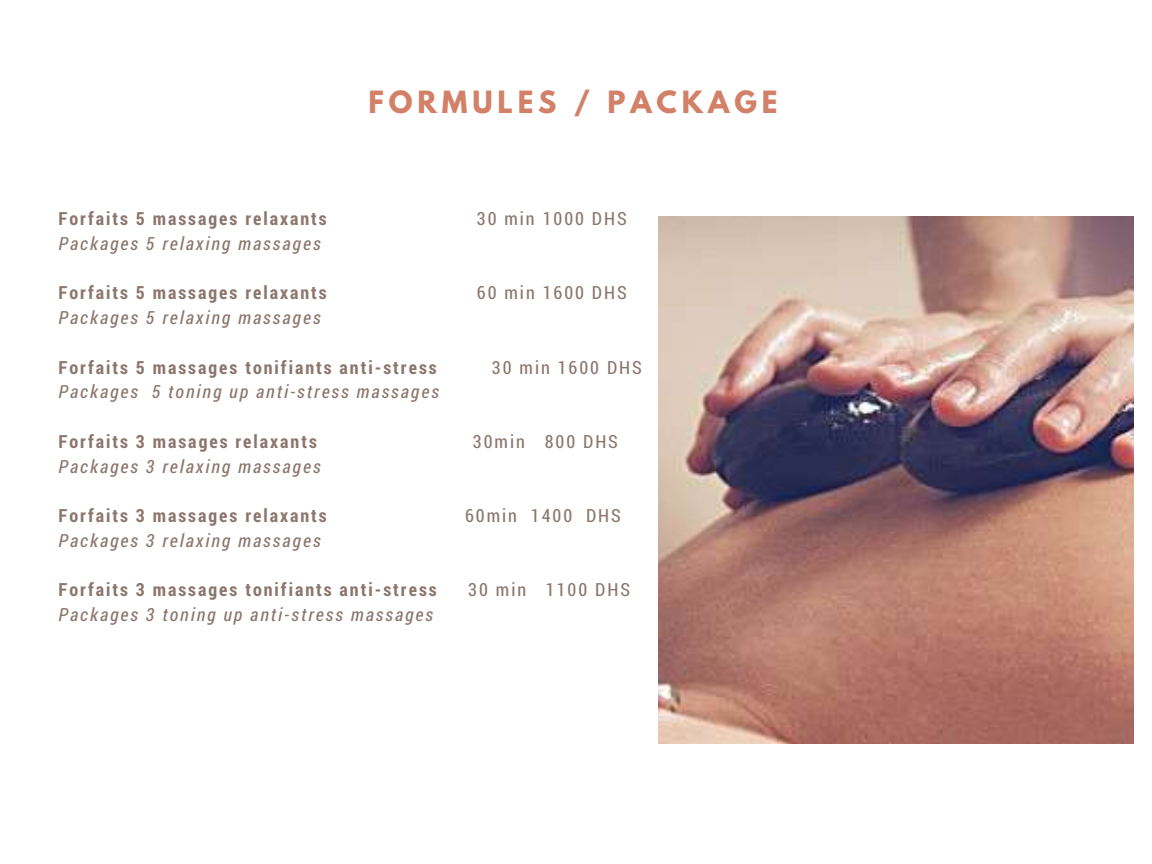
<style>
.page{position:relative;width:1152px;height:864px;background:#fff}
.page>*{position:absolute;margin:0;border:0;box-sizing:border-box;transform-origin:0 0}
.t1{font:700 27.15px "League Spartan";letter-spacing:.18em;color:#d28168}
.t2{font:700 18.15px "Roboto Condensed";letter-spacing:.11em;color:#8b766d}
.t3{font:italic 18.15px "Roboto Condensed";letter-spacing:.11em;color:#8b766d}
.t4{font:18.15px "Roboto Condensed";letter-spacing:.11em;color:#8b766d}
</style>
<div class="page">
<img style="left:658px;top:216px;width:476px;height:528px">
<h1 class="t1" style="left:368px;top:88px;width:411px">FORMULES / PACKAGE</h1>
<p class="t2" style="left:58px;top:206px;width:270px">Forfaits 5 massages relaxants</p>
<p class="t4" style="left:477px;top:206px;width:151px">30 min 1000 DHS</p>
<p class="t3" style="left:58px;top:231px;width:264px">Packages 5 relaxing massages</p>
<p class="t2" style="left:58px;top:280px;width:270px">Forfaits 5 massages relaxants</p>
<p class="t4" style="left:477px;top:280px;width:151px">60 min 1600 DHS</p>
<p class="t3" style="left:58px;top:305px;width:264px">Packages 5 relaxing massages</p>
<p class="t2" style="left:58px;top:354px;width:380px">Forfaits 5 massages tonifiants anti-stress</p>
<p class="t4" style="left:492px;top:354px;width:151px">30 min 1600 DHS</p>
<p class="t3" style="left:58px;top:379px;width:382px">Packages 5 toning up anti-stress massages</p>
<p class="t2" style="left:58px;top:429px;width:260px">Forfaits 3 masages relaxants</p>
<p class="t4" style="left:473px;top:429px;width:146px">30min 800 DHS</p>
<p class="t3" style="left:58px;top:453px;width:264px">Packages 3 relaxing massages</p>
<p class="t2" style="left:58px;top:503px;width:270px">Forfaits 3 massages relaxants</p>
<p class="t4" style="left:465px;top:503px;width:157px">60min 1400 DHS</p>
<p class="t3" style="left:58px;top:528px;width:264px">Packages 3 relaxing massages</p>
<p class="t2" style="left:58px;top:577px;width:380px">Forfaits 3 massages tonifiants anti-stress</p>
<p class="t4" style="left:468px;top:577px;width:163px">30 min 1100 DHS</p>
<p class="t3" style="left:58px;top:602px;width:376px">Packages 3 toning up anti-stress massages</p>
</div>
